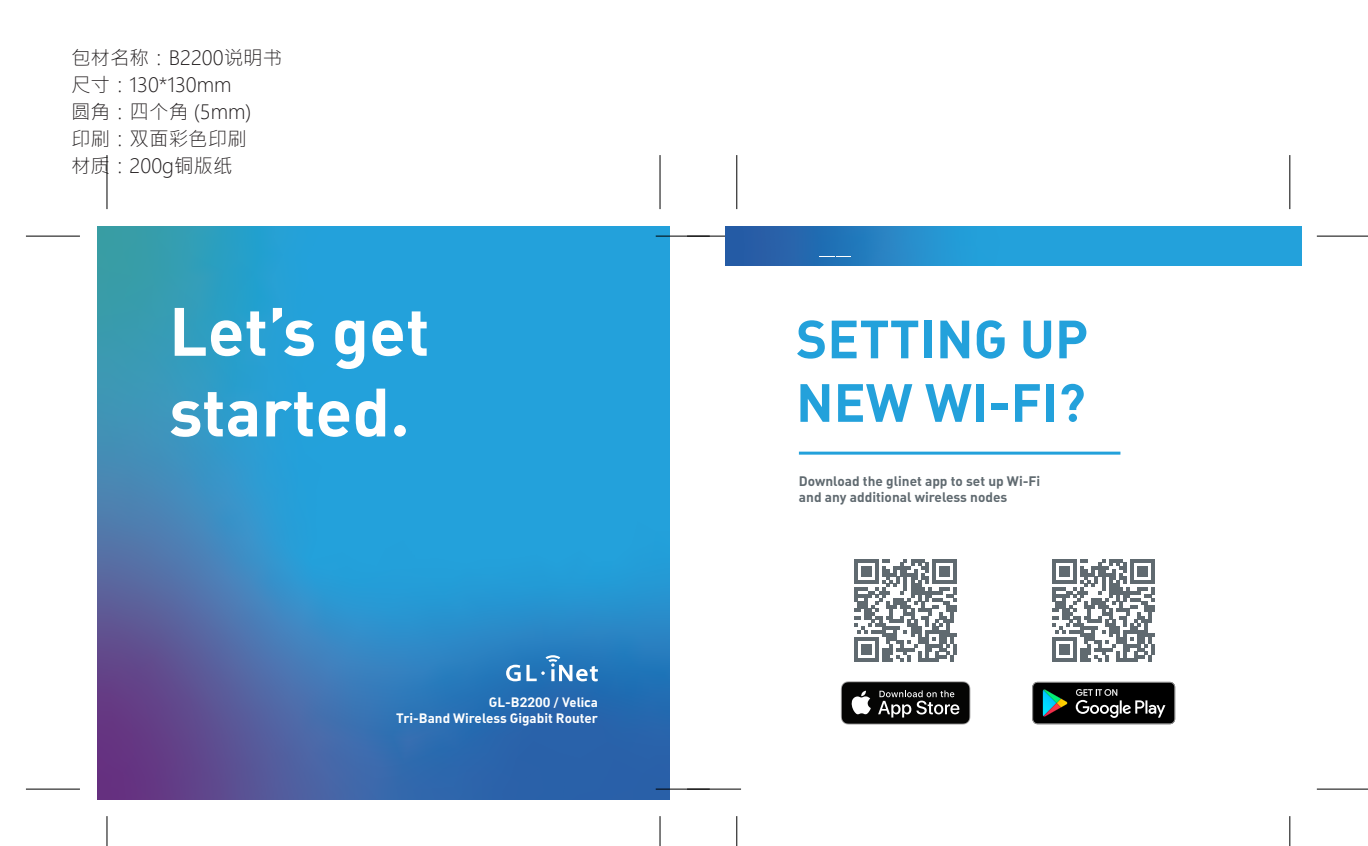
<style>
.page{position:relative;width:1368px;height:846px;background:#fff}
.page>*{position:absolute;margin:0;border:0;box-sizing:border-box;transform-origin:0 0}
.t1{font:67.2px/80.7px "DIN Bold Alternate";color:#fff}
.t2{font:52.95px/63.4px "DIN Bold Alternate";color:#23a1db}
.t3{font:300 19.5px/27px "Microsoft Jheng Hei";color:#231f20}
.t4{font:13.65px/16.4px "DIN Bold Alternate";color:#606a70}
.t5{font:13.5px/16.2px "DIN Bold Alternate";color:#fff;text-align:right}
.s1{font-family:"Roboto";font-weight:700}
.s2{font-family:"Bahnschrift"}
</style>
<div class="page">
<svg style="left:97px;top:226px;width:573px;height:573px;background:#318ac4"></svg>
<svg style="left:506px;top:664px;width:14px;height:17px"></svg>
<svg style="left:526px;top:655px;width:72px;height:26px"></svg>
<hr style="left:107px;top:155px;width:1px;height:54px;background:#000">
<hr style="left:26px;top:236px;width:54px;height:1px;background:#000">
<hr style="left:26px;top:789px;width:54px;height:1px;background:#000">
<hr style="left:107px;top:816px;width:1px;height:30px;background:#000">
<hr style="left:659px;top:155px;width:1px;height:54px;background:#000">
<hr style="left:687px;top:236px;width:54px;height:1px;background:#000">
<hr style="left:687px;top:789px;width:54px;height:1px;background:#000">
<hr style="left:659px;top:816px;width:1px;height:30px;background:#000">
<hr style="left:736px;top:155px;width:1px;height:54px;background:#000">
<hr style="left:655px;top:236px;width:54px;height:1px;background:#000">
<hr style="left:655px;top:789px;width:54px;height:1px;background:#000">
<hr style="left:736px;top:816px;width:1px;height:30px;background:#000">
<hr style="left:1289px;top:155px;width:1px;height:54px;background:#000">
<hr style="left:1316px;top:236px;width:51px;height:1px;background:#000">
<hr style="left:1316px;top:789px;width:51px;height:1px;background:#000">
<hr style="left:1289px;top:816px;width:1px;height:30px;background:#000">
<svg style="left:1032px;top:681px;width:144px;height:44px;background:#2d3332"></svg>
<svg style="left:840px;top:681px;width:130px;height:43px;background:#363635"></svg>
<svg style="left:725px;top:226px;width:575px;height:39px;background:#248fcd"></svg>
<hr style="left:798px;top:451px;width:322px;height:3px;background:#23a1db">
<svg style="left:1052px;top:559px;width:103px;height:103px"></svg>
<svg style="left:854px;top:559px;width:103px;height:103px"></svg>
<p class="t3" style="left:71px;top:45px;width:213px">包材名称：B2200说明书尺寸：130*130mm<br>圆角：四个角 (5mm)<br>印刷：双面彩色印刷<br>材质：200g铜版纸</p>
<p class="t1" style="left:169px;top:288px;width:262px">Let’s get started.</p>
<p class="t5" style="left:396px;top:693px;width:203px">GL-B<span class="s1">2200 /</span> <span class="s2">Velica<br></span>Tri-Band Wireless Gigabit Router</p>
<p class="t2" style="left:796px;top:305px;width:293px">SETTING UP<br>NEW WI-FI?</p>
<p class="t4" style="left:798px;top:472px;width:243px">Download the glinet app to set up Wi-Fi and any additional wireless nodes</p>
</div>
